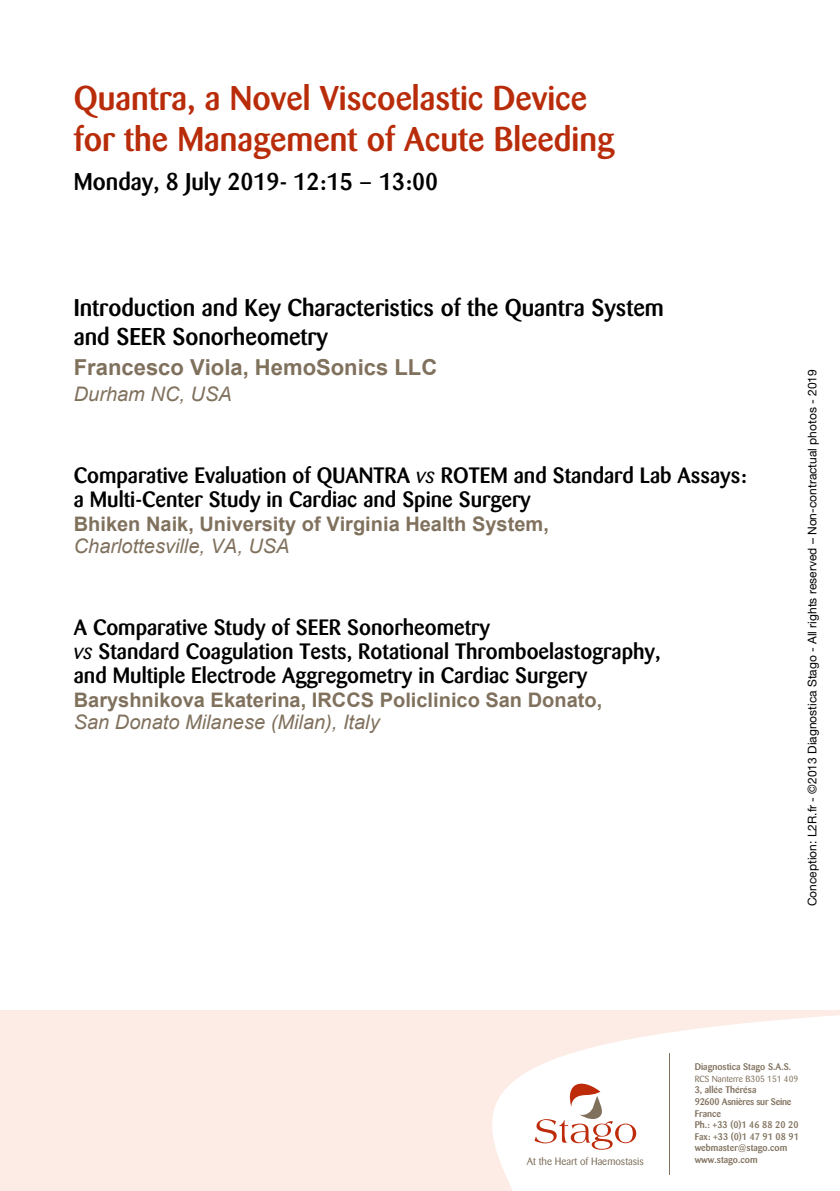
<style>
.page{position:relative;width:840px;height:1191px;background:#fff}
.page>*{position:absolute;margin:0;border:0;box-sizing:border-box;transform-origin:0 0}
.t1{font:500 34px/40.8px "Barmeno";color:#b92c0a}
.t2{font:500 24px/28.8px "Barmeno";color:#000}
.t3{font:500 22px/24px "Barmeno";color:#000}
.t4{font:700 22px "Arial";color:#80715d}
.t5{font:700 20px "Arial";color:#80715d}
.t6{font:italic 20px "Arial";color:#80715d}
.t7{font:12px "Helvetica Neue";color:#000}
.t8{font:10.6px "Barmeno";color:#80715d}
.t9{font:500 9.6px/11.6px "Barmeno";color:#80715d}
.t10{font:8.8px "Barmeno";color:#80715d}
.s1{font-weight:400;font-style:italic}
</style>
<div class="page">
<div style="left:0;top:1011px;width:839px;height:180px;background:#fdece5"></div>
<svg style="left:492px;top:1015px;width:347px;height:176px;fill:#fff"></svg>
<hr style="left:669px;top:1053px;width:1px;height:121px;background:#80715d">
<svg style="left:534px;top:1081px;width:102px;height:68px;background:#f2dfda"></svg>
<h1 class="t1" style="left:74px;top:78px;width:541px">Quantra, a Novel Viscoelastic Device for the Management of Acute Bleeding</h1>
<p class="t2" style="left:74px;top:167px;width:366px">Monday, 8 July 2019- 12:15 – 13:00</p>
<p class="t2" style="left:74px;top:293px;width:591px">Introduction and Key Characteristics of the Quantra System and SEER Sonorheometry</p>
<p class="t4" style="left:74px;top:353px;width:365px">Francesco Viola, HemoSonics LLC</p>
<p class="t6" style="left:74px;top:381px;width:159px">Durham NC, USA</p>
<p class="t3" style="left:74px;top:463px;width:674px">Comparative Evaluation of QUANTRA <span class="s1">vs</span> ROTEM and Standard Lab Assays: a Multi-Center Study in Cardiac and Spine Surgery</p>
<p class="t5" style="left:74px;top:511px;width:476px">Bhiken Naik, University of Virginia Health System,</p>
<p class="t6" style="left:74px;top:533px;width:217px">Charlottesville, VA, USA</p>
<p class="t3" style="left:74px;top:615px;width:588px">A Comparative Study of SEER Sonorheometry<br><span class="s1">vs</span> Standard Coagulation Tests, Rotational Thromboelastography, and Multiple Electrode Aggregometry in Cardiac Surgery</p>
<p class="t5" style="left:74px;top:686px;width:529px">Baryshnikova Ekaterina, IRCCS Policlinico San Donato,</p>
<p class="t6" style="left:74px;top:708px;width:307px">San Donato Milanese (Milan), Italy</p>
<p class="t7" style="left:804px;top:906px;width:538px;rotate:-90deg">Conception: L2R.fr - ©2013 Diagnostica Stago - All rights reserved – Non-contractual photos - 2019</p>
<p class="t8" style="left:526px;top:1155px;width:118px">At the Heart of Haemostasis</p>
<p class="t9" style="left:694px;top:1061px;width:98px">Diagnostica Stago S.A.S.</p>
<p class="t10" style="left:694px;top:1073px;width:105px">RCS Nanterre B305 151 409</p>
<p class="t9" style="left:694px;top:1084px;width:106px">3, allée Thérésa<br>92600 Asnières sur Seine<br>France<br>Ph.: +33 (0)1 46 88 20 20<br>Fax: +33 (0)1 47 91 08 91 webmaster@stago.com www.stago.com</p>
</div>
